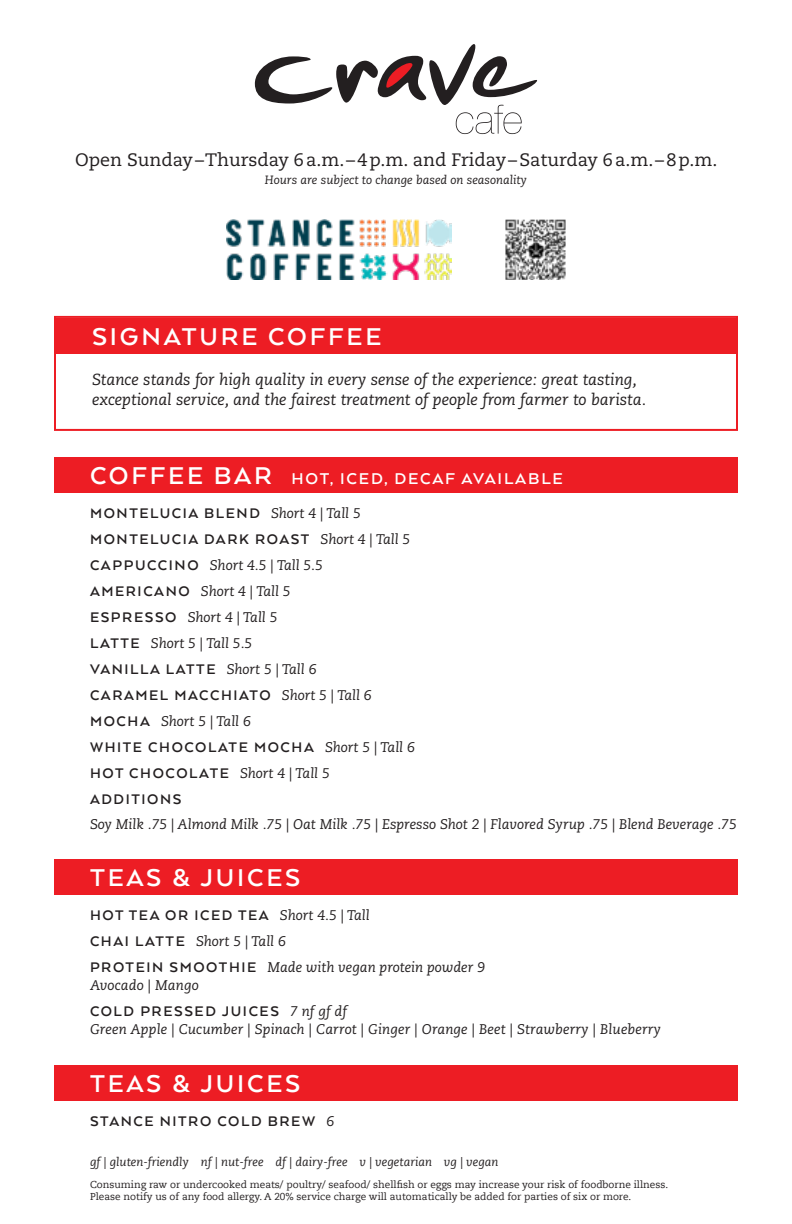
<style>
.page{position:relative;width:792px;height:1224px;background:#fff}
.page>*{position:absolute;margin:0;border:0;box-sizing:border-box;transform-origin:0 0}
.t1{font:700 28px "Arquitecta";letter-spacing:.1em;color:#fff}
.t2{font:18px "Caecilia LT Pro 55 Roman";color:#231f20}
.t3{font:700 18px "Arquitecta";letter-spacing:.1em;color:#fff}
.Menu_item{font:700 16px "Arquitecta";letter-spacing:.1em;color:#231f20}
.t4{font:italic 16px/20px "Caecilia LT Pro 56";color:#231f20}
.Menu_item-2{font:italic 14px/18px "Caecilia LT Pro 56";color:#231f20}
.t5{font:italic 12px "Caecilia Com 56";color:#231f20}
.t6{font:italic 12px "Caecilia LT Pro 56";color:#231f20}
.t7{font:10px/12px "Caecilia Com 55 Roman";color:#231f20}
.s1{font-size:28px}
.s2{font-family:"Caecilia LT Pro 56";font-weight:400;font-style:italic;font-size:14px}
.s3{font-family:"Arquitecta";font-weight:700;font-style:normal;font-size:16px}
</style>
<div class="page">
<div style="left:54px;top:457px;width:684px;height:36px;background:#ed1d24"></div>
<div style="left:54px;top:859px;width:684px;height:36px;background:#ed1d24"></div>
<div style="left:54px;top:1065px;width:684px;height:36px;background:#ed1d24"></div>
<svg style="left:255px;top:44px;width:282px;height:90px"></svg>
<div style="left:56px;top:318px;width:680px;height:36px;background:#ed1d24"></div>
<div style="left:54px;top:316px;width:684px;height:115px;border:2px solid #ed1d24"></div>
<img style="left:226px;top:220px;width:226px;height:60px">
<img style="left:506px;top:220px;width:60px;height:60px">
<p class="t2" style="left:75px;top:148px;width:644px">Open Sunday–Thursday 6a.m.–4p.m. and Friday–Saturday 6a.m.–8p.m.</p>
<p class="t6" style="left:265px;top:172px;width:264px">Hours are subject to change based on seasonality</p>
<p class="t1" style="left:92px;top:319px;width:291px">SIGNATURE COFFEE</p>
<p class="t4" style="left:92px;top:369px;width:556px">Stance stands for high quality in every sense of the experience: great tasting, exceptional service, and the fairest treatment of people from farmer to barista.</p>
<p class="t3" style="left:90px;top:467px;width:474px"><span class="s1">COFFEE BAR</span> HOT, ICED, DECAF AVAILABLE</p>
<p class="Menu_item" style="left:90px;top:503px;width:272px">MONTELUCIA BLEND <span class="s2">Short 4 | Tall 5</span></p>
<p class="Menu_item" style="left:90px;top:529px;width:322px">MONTELUCIA DARK ROAST <span class="s2">Short 4 | Tall 5</span></p>
<p class="Menu_item-2" style="left:90px;top:556px;width:234px"><span class="s3">CAPPUCCINO</span> Short 4.5 | Tall 5.5</p>
<p class="Menu_item-2" style="left:90px;top:582px;width:202px"><span class="s3">AMERICANO</span> Short 4 | Tall 5</p>
<p class="Menu_item-2" style="left:90px;top:608px;width:189px"><span class="s3">ESPRESSO</span> Short 4 | Tall 5</p>
<p class="Menu_item-2" style="left:90px;top:634px;width:164px"><span class="s3">LATTE</span> Short 5 | Tall 5.5</p>
<p class="Menu_item" style="left:90px;top:659px;width:228px">VANILLA LATTE <span class="s2">Short 5 | Tall 6</span></p>
<p class="Menu_item" style="left:90px;top:685px;width:283px">CARAMEL MACCHIATO <span class="s2">Short 5 | Tall 6</span></p>
<p class="Menu_item-2" style="left:90px;top:712px;width:162px"><span class="s3">MOCHA</span> Short 5 | Tall 6</p>
<p class="Menu_item" style="left:90px;top:737px;width:326px">WHITE CHOCOLATE MOCHA <span class="s2">Short 5 | Tall 6</span></p>
<p class="Menu_item" style="left:90px;top:763px;width:241px">HOT CHOCOLATE <span class="s2">Short 4 | Tall 5</span></p>
<p class="Menu_item" style="left:90px;top:789px;width:93px">ADDITIONS</p>
<p class="Menu_item-2" style="left:90px;top:815px;width:648px">Soy Milk .75 | Almond Milk .75 | Oat Milk .75 | Espresso Shot 2 | Flavored Syrup .75 | Blend Beverage .75</p>
<p class="t1" style="left:90px;top:861px;width:212px">TEAS &amp; JUICES</p>
<p class="Menu_item" style="left:90px;top:906px;width:281px">HOT TEA OR ICED TEA <span class="s2">Short 4.5 | Tall</span></p>
<p class="Menu_item-2" style="left:90px;top:932px;width:197px"><span class="s3">CHAI LATTE</span> Short 5 | Tall 6</p>
<p class="Menu_item-2" style="left:90px;top:958px;width:397px"><span class="s3">PROTEIN SMOOTHIE</span> Made with vegan protein powder 9<br>Avocado | Mango</p>
<p class="Menu_item" style="left:90px;top:1002px;width:259px">COLD PRESSED JUICES <span class="s2">7 nf gf df</span></p>
<p class="Menu_item-2" style="left:90px;top:1020px;width:573px">Green Apple | Cucumber | Spinach | Carrot | Ginger | Orange | Beet | Strawberry | Blueberry</p>
<p class="t1" style="left:90px;top:1066px;width:212px">TEAS &amp; JUICES</p>
<p class="Menu_item" style="left:90px;top:1111px;width:246px">STANCE NITRO COLD BREW <span class="s2">6</span></p>
<p class="t5" style="left:90px;top:1154px;width:410px">gf | gluten-friendly nf | nut-free df | dairy-free v | vegetarian vg | vegan</p>
<p class="t7" style="left:90px;top:1178px;width:580px">Consuming raw or undercooked meats/ poultry/ seafood/ shellfish or eggs may increase your risk of foodborne illness.<br>Please notify us of any food allergy. A 20% service charge will automatically be added for parties of six or more.</p>
</div>
